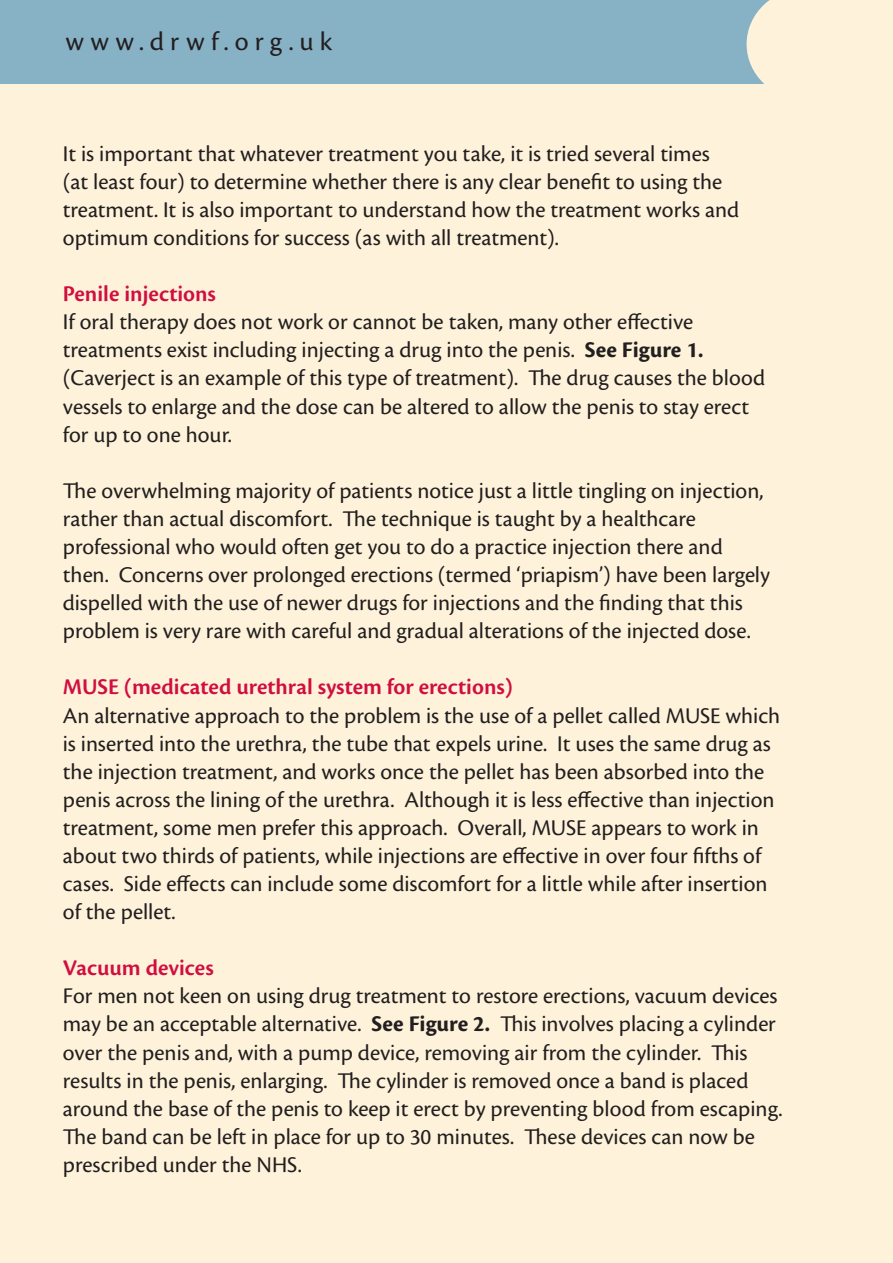
<style>
.page{position:relative;width:893px;height:1263px;background:#fef3da}
.page>*{position:absolute;margin:0;border:0;box-sizing:border-box;transform-origin:0 0}
.t1{font:27.6px "Cronos Pro";letter-spacing:.23em;color:#231f20}
.t2{font:23.4px/28px "Cronos Pro";color:#231f20}
.t3{font:600 23.4px "Cronos Pro";color:#d10e40}
.s1{font-weight:700}
</style>
<div class="page">
<div style="left:0;top:0;width:820px;height:84px;background:#87b2c6"></div>
<svg style="left:747px;top:0;width:73px;height:84px;background:#f4edd8"></svg>
<p class="t1" style="left:65px;top:26px;width:268px">www.drwf.org.uk</p>
<p class="t2" style="left:63px;top:139px;width:678px">It is important that whatever treatment you take, it is tried several times (at least four) to determine whether there is any clear benefit to using the treatment. It is also important to understand how the treatment works and optimum conditions for success (as with all treatment).</p>
<p class="t3" style="left:63px;top:280px;width:155px">Penile injections</p>
<p class="t2" style="left:63px;top:308px;width:704px">If oral therapy does not work or cannot be taken, many other effective treatments exist including injecting a drug into the penis. <span class="s1">See Figure 1. </span>(Caverject is an example of this type of treatment). The drug causes the blood vessels to enlarge and the dose can be altered to allow the penis to stay erect for up to one hour.</p>
<p class="t2" style="left:63px;top:477px;width:702px">The overwhelming majority of patients notice just a little tingling on injection,</p>
<p class="t2" style="left:63px;top:505px;width:708px">rather than actual discomfort. The technique is taught by a healthcare professional who would often get you to do a practice injection there and then. Concerns over prolonged erections (termed ‘priapism’) have been largely dispelled with the use of newer drugs for injections and the finding that this problem is very rare with careful and gradual alterations of the injected dose.</p>
<p class="t3" style="left:63px;top:674px;width:452px">MUSE (medicated urethral system for erections)</p>
<p class="t2" style="left:63px;top:701px;width:719px">An alternative approach to the problem is the use of a pellet called MUSE which</p>
<p class="t2" style="left:63px;top:729px;width:709px">is inserted into the urethra, the tube that expels urine. It uses the same drug as</p>
<p class="t2" style="left:63px;top:757px;width:703px">the injection treatment, and works once the pellet has been absorbed into the</p>
<p class="t2" style="left:63px;top:785px;width:713px">penis across the lining of the urethra. Although it is less effective than injection</p>
<p class="t2" style="left:63px;top:814px;width:697px">treatment, some men prefer this approach. Overall, MUSE appears to work in</p>
<p class="t2" style="left:63px;top:842px;width:700px">about two thirds of patients, while injections are effective in over four fifths of</p>
<p class="t2" style="left:63px;top:870px;width:706px">cases. Side effects can include some discomfort for a little while after insertion of the pellet.</p>
<p class="t3" style="left:63px;top:954px;width:152px">Vacuum devices</p>
<p class="t2" style="left:63px;top:982px;width:721px">For men not keen on using drug treatment to restore erections, vacuum devices may be an acceptable alternative. <span class="s1">See Figure 2.</span> This involves placing a cylinder over the penis and, with a pump device, removing air from the cylinder. This results in the penis, enlarging. The cylinder is removed once a band is placed around the base of the penis to keep it erect by preventing blood from escaping.<br>The band can be left in place for up to 30 minutes. These devices can now be prescribed under the NHS.</p>
</div>
